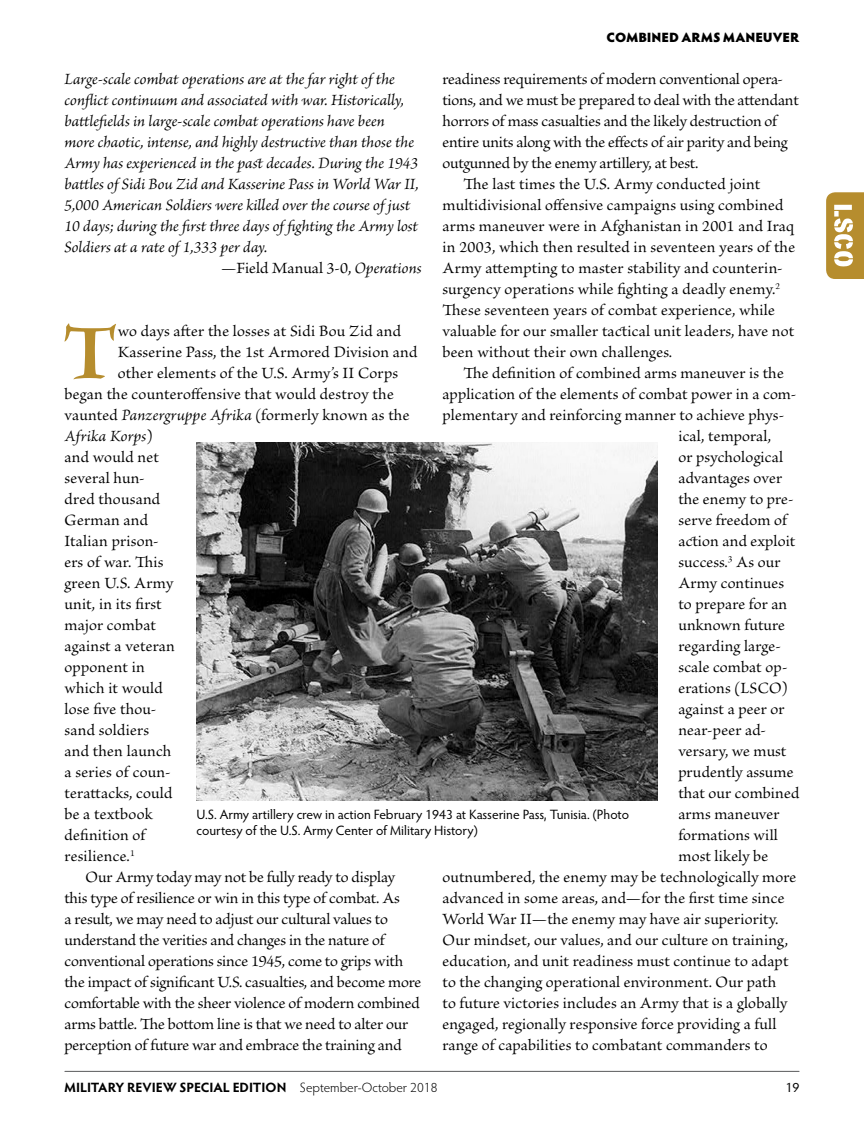
<style>
.page{position:relative;width:864px;height:1134px;background:#fff}
.page>*{position:absolute;margin:0;border:0;box-sizing:border-box;transform-origin:0 0}
.t1{font:87.3px "Brioso Pro Bold Disp";color:#b68d2e}
.t2{font:16.5px "Brioso Pro";letter-spacing:.005em;color:#000}
.t3{font:italic 16.5px "Brioso Pro";color:#000}
.t4{font:16.5px "Brioso Pro";letter-spacing:-.015em;color:#000}
.t5{font:13.5px/16.5px "Hypatia Sans Pro";letter-spacing:-.005em;color:#000}
.t6{font:700 13.5px "Hypatia Sans Pro";letter-spacing:-.005em;color:#000}
.t7{font:900 13.5px "Hypatia Sans Pro";color:#000}
.s1{font-style:italic}
.s2{font-style:normal}
.s3{font-weight:300}
</style>
<div class="page">
<hr style="left:65px;top:1071px;width:734px;height:1px;background:#58595b">
<svg style="left:826px;top:192px;width:38px;height:87px;background:#c4a458"></svg>
<img style="left:196px;top:442px;width:461px;height:358px">
<p class="t7" style="left:607px;top:27px;width:194px">COMBINED ARMS MANEUVER</p>
<p class="t3" style="left:64px;top:69px;width:332px">Large-scale combat operations are at the far right of the</p>
<p class="t3" style="left:64px;top:90px;width:341px">conflict continuum and associated with war. Historically,</p>
<p class="t3" style="left:64px;top:111px;width:322px">battlefields in large-scale combat operations have been</p>
<p class="t3" style="left:64px;top:132px;width:351px">more chaotic, intense, and highly destructive than those the</p>
<p class="t3" style="left:64px;top:153px;width:355px">Army has experienced in the past decades. During the 1943</p>
<p class="t3" style="left:64px;top:174px;width:356px">battles of Sidi Bou Zid and Kasserine Pass in World War II,</p>
<p class="t3" style="left:64px;top:195px;width:347px">5,000 American Soldiers were killed over the course of just</p>
<p class="t3" style="left:64px;top:216px;width:355px">10 days; during the first three days of fighting the Army lost</p>
<p class="t3" style="left:64px;top:237px;width:205px">Soldiers at a rate of 1,333 per day.</p>
<p class="t2" style="left:221px;top:259px;width:202px"><span class="s1">—</span>Field Manual 3-0, <span class="s1">Operations</span></p>
<p class="t2" style="left:442px;top:70px;width:342px">readiness requirements of modern conventional opera-</p>
<p class="t4" style="left:442px;top:91px;width:358px">tions, and we must be prepared to deal with the attendant</p>
<p class="t4" style="left:442px;top:112px;width:336px">horrors of mass casualties and the likely destruction of</p>
<p class="t4" style="left:442px;top:133px;width:347px">entire units along with the effects of air parity and being</p>
<p class="t2" style="left:442px;top:154px;width:257px">outgunned by the enemy artillery, at best.</p>
<p class="t2" style="left:463px;top:175px;width:298px">The last times the U.S. Army conducted joint</p>
<p class="t2" style="left:442px;top:196px;width:343px">multidivisional offensive campaigns using combined</p>
<p class="t2" style="left:442px;top:217px;width:353px">arms maneuver were in Afghanistan in 2001 and Iraq</p>
<p class="t2" style="left:442px;top:238px;width:354px">in 2003, which then resulted in seventeen years of the</p>
<p class="t2" style="left:442px;top:259px;width:342px">Army attempting to master stability and counterin-</p>
<p class="t2" style="left:442px;top:280px;width:339px">surgency operations while fighting a deadly enemy.<sup>2</sup></p>
<p class="t2" style="left:442px;top:301px;width:334px">These seventeen years of combat experience, while</p>
<p class="t2" style="left:442px;top:322px;width:353px">valuable for our smaller tactical unit leaders, have not</p>
<p class="t2" style="left:442px;top:343px;width:231px">been without their own challenges.</p>
<p class="t2" style="left:464px;top:364px;width:322px">The definition of combined arms maneuver is the</p>
<p class="t2" style="left:442px;top:385px;width:355px">application of the elements of combat power in a com-</p>
<p class="t2" style="left:442px;top:406px;width:343px">plementary and reinforcing manner to achieve phys-</p>
<p class="t2" style="left:678px;top:427px;width:94px">ical, temporal,</p>
<p class="t2" style="left:678px;top:448px;width:106px">or psychological</p>
<p class="t2" style="left:678px;top:469px;width:105px">advantages over</p>
<p class="t2" style="left:678px;top:490px;width:117px">the enemy to pre-</p>
<p class="t2" style="left:678px;top:511px;width:110px">serve freedom of</p>
<p class="t2" style="left:678px;top:532px;width:118px">action and exploit</p>
<p class="t2" style="left:678px;top:553px;width:104px">success.<sup>3</sup> As our</p>
<p class="t2" style="left:678px;top:574px;width:107px">Army continues</p>
<p class="t2" style="left:678px;top:595px;width:110px">to prepare for an</p>
<p class="t2" style="left:678px;top:616px;width:108px">unknown future</p>
<p class="t2" style="left:678px;top:637px;width:104px">regarding large-</p>
<p class="t2" style="left:678px;top:658px;width:111px">scale combat op-</p>
<p class="t2" style="left:678px;top:679px;width:111px">erations (LSCO)</p>
<p class="t2" style="left:678px;top:700px;width:108px">against a peer or</p>
<p class="t2" style="left:678px;top:721px;width:89px">near-peer ad-</p>
<p class="t2" style="left:678px;top:742px;width:110px">versary, we must</p>
<p class="t2" style="left:678px;top:763px;width:117px">prudently assume</p>
<p class="t2" style="left:678px;top:784px;width:123px">that our combined</p>
<p class="t2" style="left:678px;top:805px;width:103px">arms maneuver</p>
<p class="t2" style="left:678px;top:826px;width:101px">formations will</p>
<p class="t2" style="left:678px;top:847px;width:91px">most likely be</p>
<p class="t2" style="left:442px;top:868px;width:355px">outnumbered, the enemy may be technologically more</p>
<p class="t2" style="left:442px;top:889px;width:343px">advanced in some areas, and—for the first time since</p>
<p class="t2" style="left:442px;top:910px;width:338px">World War II—the enemy may have air superiority.</p>
<p class="t2" style="left:442px;top:931px;width:347px">Our mindset, our values, and our culture on training,</p>
<p class="t2" style="left:442px;top:952px;width:348px">education, and unit readiness must continue to adapt</p>
<p class="t2" style="left:442px;top:973px;width:335px">to the changing operational environment. Our path</p>
<p class="t2" style="left:442px;top:994px;width:346px">to future victories includes an Army that is a globally</p>
<p class="t2" style="left:442px;top:1015px;width:335px">engaged, regionally responsive force providing a full</p>
<p class="t2" style="left:442px;top:1036px;width:327px">range of capabilities to combatant commanders to</p>
<h1 class="t1" style="left:62px;top:307px;width:56px">T</h1>
<p class="t2" style="left:118px;top:322px;width:285px">wo days after the losses at Sidi Bou Zid and</p>
<p class="t2" style="left:118px;top:343px;width:301px">Kasserine Pass, the 1st Armored Division and</p>
<p class="t2" style="left:118px;top:364px;width:282px">other elements of the U.S. Army’s II Corps</p>
<p class="t2" style="left:64px;top:385px;width:331px">began the counteroffensive that would destroy the</p>
<p class="t2" style="left:64px;top:406px;width:346px">vaunted <span class="s1">Panzergruppe Afrika</span> (formerly known as the</p>
<p class="t3" style="left:64px;top:426px;width:90px">Afrika Korps<span class="s2">)</span></p>
<p class="t2" style="left:64px;top:448px;width:96px">and would net</p>
<p class="t2" style="left:64px;top:469px;width:82px">several hun-</p>
<p class="t2" style="left:64px;top:490px;width:97px">dred thousand</p>
<p class="t2" style="left:64px;top:511px;width:85px">German and</p>
<p class="t2" style="left:64px;top:532px;width:96px">Italian prison-</p>
<p class="t2" style="left:64px;top:553px;width:101px">ers of war. This</p>
<p class="t2" style="left:64px;top:574px;width:110px">green U.S. Army</p>
<p class="t2" style="left:64px;top:595px;width:99px">unit, in its first</p>
<p class="t2" style="left:64px;top:616px;width:93px">major combat</p>
<p class="t2" style="left:64px;top:637px;width:112px">against a veteran</p>
<p class="t2" style="left:64px;top:658px;width:82px">opponent in</p>
<p class="t2" style="left:64px;top:679px;width:100px">which it would</p>
<p class="t2" style="left:64px;top:700px;width:94px">lose five thou-</p>
<p class="t2" style="left:64px;top:721px;width:86px">sand soldiers</p>
<p class="t2" style="left:64px;top:742px;width:108px">and then launch</p>
<p class="t2" style="left:64px;top:763px;width:108px">a series of coun-</p>
<p class="t2" style="left:64px;top:784px;width:110px">terattacks, could</p>
<p class="t2" style="left:64px;top:805px;width:90px">be a textbook</p>
<p class="t2" style="left:64px;top:826px;width:82px">definition of</p>
<p class="t2" style="left:64px;top:847px;width:72px">resilience.<sup>1</sup></p>
<p class="t2" style="left:86px;top:868px;width:311px">Our Army today may not be fully ready to display</p>
<p class="t2" style="left:64px;top:889px;width:337px">this type of resilience or win in this type of combat. As</p>
<p class="t4" style="left:64px;top:910px;width:325px">a result, we may need to adjust our cultural values to</p>
<p class="t4" style="left:64px;top:931px;width:322px">understand the verities and changes in the nature of</p>
<p class="t4" style="left:64px;top:952px;width:340px">conventional operations since 1945, come to grips with</p>
<p class="t2" style="left:64px;top:973px;width:358px">the impact of significant U.S. casualties, and become more</p>
<p class="t2" style="left:64px;top:994px;width:357px">comfortable with the sheer violence of modern combined</p>
<p class="t2" style="left:64px;top:1015px;width:345px">arms battle. The bottom line is that we need to alter our</p>
<p class="t4" style="left:64px;top:1036px;width:339px">perception of future war and embrace the training and</p>
<p class="t5" style="left:196px;top:805px;width:434px">U.S. Army artillery crew in action February 1943 at Kasserine Pass, Tunisia. (Photo courtesy of the U.S. Army Center of Military History)</p>
<p class="t6" style="left:64px;top:1078px;width:374px">MILITARY REVIEW SPECIAL EDITION <span class="s3">September-October 2018</span></p>
<p class="t5" style="left:786px;top:1079px;width:15px">19</p>
</div>
